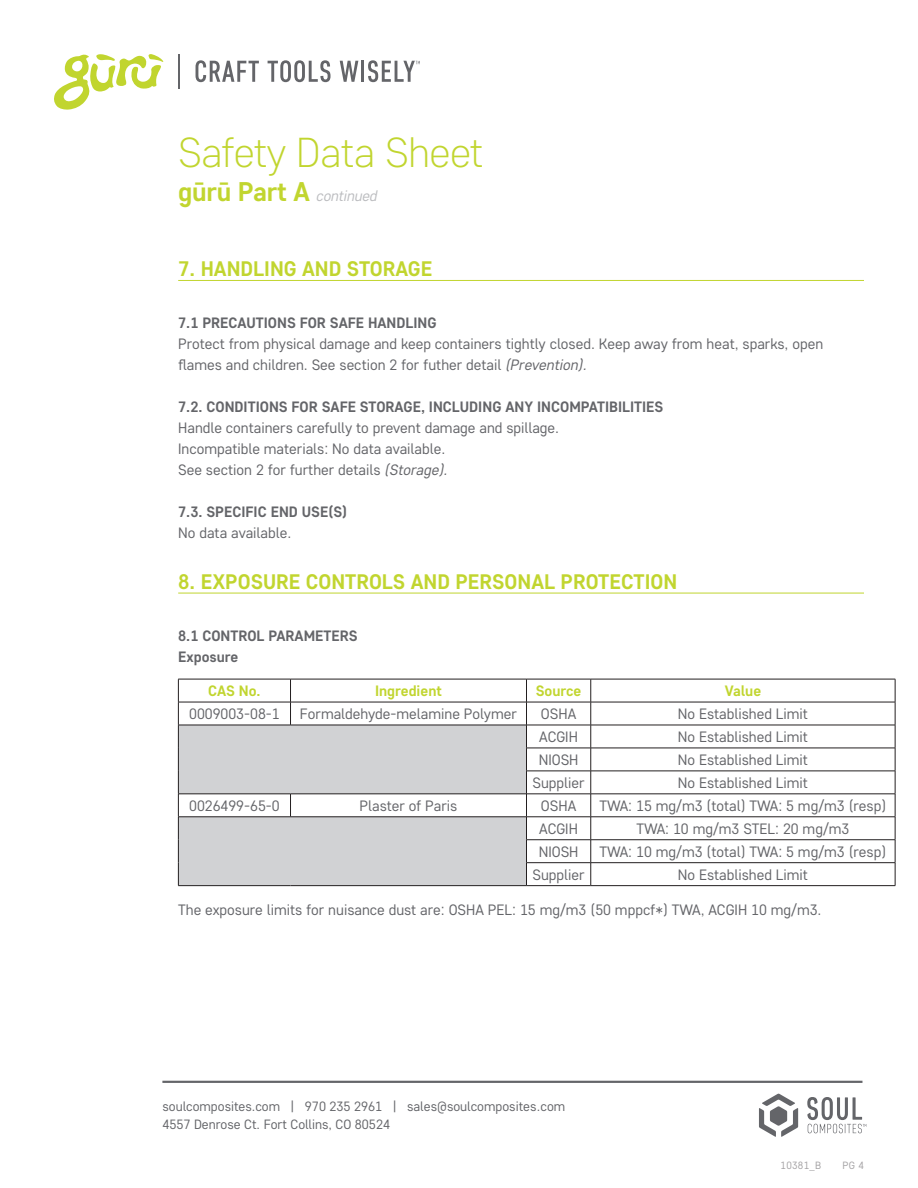
<style>
.page{position:relative;width:918px;height:1188px;background:#fff}
.page>*{position:absolute;margin:0;border:0;box-sizing:border-box;transform-origin:0 0}
.t1{font:300 41.85px "Core Sans D25";letter-spacing:-.01em;color:#c1d52f}
.t2{font:700 27px "Core Sans D55";letter-spacing:-.01em;color:#c1d52f}
.t3{font:700 21px "Core Sans D55";color:#c1d52f}
.t4{font:15px/21px "Core Sans D35";color:#646569}
.t5{font:700 15px/21px "Core Sans D55";color:#646569}
.t6{font:700 15px "Core Sans D55";color:#c1d52f}
.t7{font:13.5px/17.9px "Core Sans D35";color:#646569}
.t8{font:10.5px "Core Sans D35";letter-spacing:.03em;color:#a4a2a4}
.s1{font-family:"Core Sans D35";font-weight:400;font-style:italic;font-size:15px;color:#bcbdc0}
.s2{font-style:italic}
</style>
<div class="page">
<svg style="left:54px;top:54px;width:109px;height:56px"></svg>
<svg style="left:196px;top:60px;width:63px;height:22px"></svg>
<svg style="left:268px;top:60px;width:63px;height:22px"></svg>
<svg style="left:340px;top:61px;width:18px;height:21px"></svg>
<hr style="left:361px;top:61px;width:3px;height:21px;background:#646569">
<hr style="left:178px;top:54px;width:2px;height:35px;background:#646569">
<svg style="left:368px;top:60px;width:52px;height:22px"></svg>
<hr style="left:162px;top:1081px;width:700px;height:2px;background:#646569">
<svg style="left:759px;top:1094px;width:39px;height:43px"></svg>
<svg style="left:807px;top:1097px;width:59px;height:36px"></svg>
<hr style="left:178px;top:280px;width:686px;height:1px;background:#c1d52f">
<hr style="left:178px;top:593px;width:686px;height:1px;background:#c1d52f">
<svg style="left:179px;top:726px;width:347px;height:159px;background:#d5d6d8"></svg>
<hr style="left:178px;top:679px;width:113px;height:1px;background:#231f20">
<hr style="left:291px;top:679px;width:235px;height:1px;background:#231f20">
<hr style="left:526px;top:679px;width:65px;height:1px;background:#231f20">
<hr style="left:591px;top:679px;width:304px;height:1px;background:#231f20">
<hr style="left:178px;top:702px;width:113px;height:1px;background:#231f20">
<hr style="left:291px;top:702px;width:235px;height:1px;background:#231f20">
<svg style="left:290px;top:679px;width:1px;height:46px"></svg>
<hr style="left:526px;top:702px;width:65px;height:1px;background:#231f20">
<hr style="left:591px;top:702px;width:304px;height:1px;background:#231f20">
<hr style="left:526px;top:725px;width:65px;height:1px;background:#231f20">
<hr style="left:591px;top:725px;width:304px;height:1px;background:#231f20">
<hr style="left:526px;top:748px;width:65px;height:1px;background:#231f20">
<hr style="left:591px;top:748px;width:304px;height:1px;background:#231f20">
<hr style="left:526px;top:771px;width:65px;height:1px;background:#231f20">
<hr style="left:591px;top:771px;width:304px;height:1px;background:#231f20">
<hr style="left:526px;top:794px;width:65px;height:1px;background:#231f20">
<hr style="left:591px;top:794px;width:304px;height:1px;background:#231f20">
<hr style="left:526px;top:817px;width:65px;height:1px;background:#231f20">
<hr style="left:591px;top:817px;width:304px;height:1px;background:#231f20">
<hr style="left:526px;top:839px;width:65px;height:1px;background:#231f20">
<hr style="left:591px;top:839px;width:304px;height:1px;background:#231f20">
<hr style="left:526px;top:862px;width:65px;height:1px;background:#231f20">
<hr style="left:591px;top:862px;width:304px;height:1px;background:#231f20">
<svg style="left:591px;top:679px;width:1px;height:206px"></svg>
<svg style="left:895px;top:679px;width:1px;height:206px"></svg>
<hr style="left:526px;top:885px;width:65px;height:1px;background:#231f20">
<hr style="left:591px;top:885px;width:304px;height:1px;background:#231f20">
<svg style="left:290px;top:795px;width:1px;height:22px"></svg>
<hr style="left:178px;top:725px;width:113px;height:1px;background:#231f20">
<hr style="left:291px;top:725px;width:235px;height:1px;background:#231f20">
<hr style="left:178px;top:794px;width:113px;height:1px;background:#231f20">
<hr style="left:291px;top:794px;width:235px;height:1px;background:#231f20">
<hr style="left:178px;top:817px;width:113px;height:1px;background:#231f20">
<hr style="left:291px;top:817px;width:235px;height:1px;background:#231f20">
<svg style="left:178px;top:679px;width:1px;height:206px"></svg>
<svg style="left:526px;top:679px;width:1px;height:206px"></svg>
<hr style="left:178px;top:885px;width:113px;height:1px;background:#231f20">
<hr style="left:291px;top:885px;width:235px;height:1px;background:#231f20">
<h1 class="t1" style="left:178px;top:125px;width:307px">Safety Data Sheet</h1>
<h2 class="t2" style="left:178px;top:174px;width:201px">gūrū Part A <span class="s1">continued</span></h2>
<h3 class="t3" style="left:178px;top:255px;width:256px">7. HANDLING AND STORAGE</h3>
<p class="t5" style="left:178px;top:312px;width:260px">7.1 PRECAUTIONS FOR SAFE HANDLING</p>
<p class="t4" style="left:178px;top:333px;width:647px">Protect from physical damage and keep containers tightly closed. Keep away from heat, sparks, open flames and children. See section 2 for futher detail <span class="s2">(Prevention).</span></p>
<p class="t5" style="left:178px;top:396px;width:487px">7.2. CONDITIONS FOR SAFE STORAGE, INCLUDING ANY INCOMPATIBILITIES</p>
<p class="t4" style="left:178px;top:417px;width:382px">Handle containers carefully to prevent damage and spillage.<br>Incompatible materials: No data available.<br>See section 2 for further details <span class="s2">(Storage).</span></p>
<p class="t5" style="left:178px;top:501px;width:171px">7.3. SPECIFIC END USE(S)</p>
<p class="t4" style="left:178px;top:522px;width:115px">No data available.</p>
<h3 class="t3" style="left:178px;top:568px;width:501px">8. EXPOSURE CONTROLS AND PERSONAL PROTECTION</h3>
<p class="t5" style="left:178px;top:625px;width:181px">8.1 CONTROL PARAMETERS<br>Exposure</p>
<p class="t6" style="left:208px;top:681px;width:54px">CAS No.</p>
<p class="t6" style="left:375px;top:681px;width:68px">Ingredient</p>
<p class="t6" style="left:536px;top:681px;width:47px">Source</p>
<p class="t6" style="left:725px;top:681px;width:38px">Value</p>
<p class="t4" style="left:189px;top:703px;width:92px">0009003-08-1</p>
<p class="t4" style="left:300px;top:703px;width:219px">Formaldehyde-melamine Polymer</p>
<p class="t4" style="left:541px;top:703px;width:37px">OSHA</p>
<p class="t4" style="left:678px;top:703px;width:132px">No Established Limit</p>
<p class="t4" style="left:539px;top:726px;width:40px">ACGIH</p>
<p class="t4" style="left:678px;top:726px;width:132px">No Established Limit</p>
<p class="t4" style="left:539px;top:749px;width:41px">NIOSH</p>
<p class="t4" style="left:678px;top:749px;width:132px">No Established Limit</p>
<p class="t4" style="left:533px;top:772px;width:54px">Supplier</p>
<p class="t4" style="left:678px;top:772px;width:132px">No Established Limit</p>
<p class="t4" style="left:189px;top:795px;width:92px">0026499-65-0</p>
<p class="t4" style="left:360px;top:795px;width:99px">Plaster of Paris</p>
<p class="t4" style="left:541px;top:795px;width:37px">OSHA</p>
<p class="t4" style="left:599px;top:795px;width:288px">TWA: 15 mg/m3 (total) TWA: 5 mg/m3 (resp)</p>
<p class="t4" style="left:539px;top:818px;width:40px">ACGIH</p>
<p class="t4" style="left:636px;top:818px;width:215px">TWA: 10 mg/m3 STEL: 20 mg/m3</p>
<p class="t4" style="left:539px;top:840px;width:41px">NIOSH</p>
<p class="t4" style="left:599px;top:840px;width:288px">TWA: 10 mg/m3 (total) TWA: 5 mg/m3 (resp)</p>
<p class="t4" style="left:533px;top:863px;width:54px">Supplier</p>
<p class="t4" style="left:678px;top:863px;width:132px">No Established Limit</p>
<p class="t4" style="left:178px;top:899px;width:645px">The exposure limits for nuisance dust are: OSHA PEL: 15 mg/m3 (50 mppcf*) TWA, ACGIH 10 mg/m3.</p>
<p class="t7" style="left:162px;top:1097px;width:404px">soulcomposites.com | 970 235 2961 | sales@soulcomposites.com<br>4557 Denrose Ct. Fort Collins, CO 80524</p>
<p class="t8" style="left:781px;top:1158px;width:42px">10381_B</p>
<p class="t8" style="left:843px;top:1158px;width:23px">PG 4</p>
</div>
